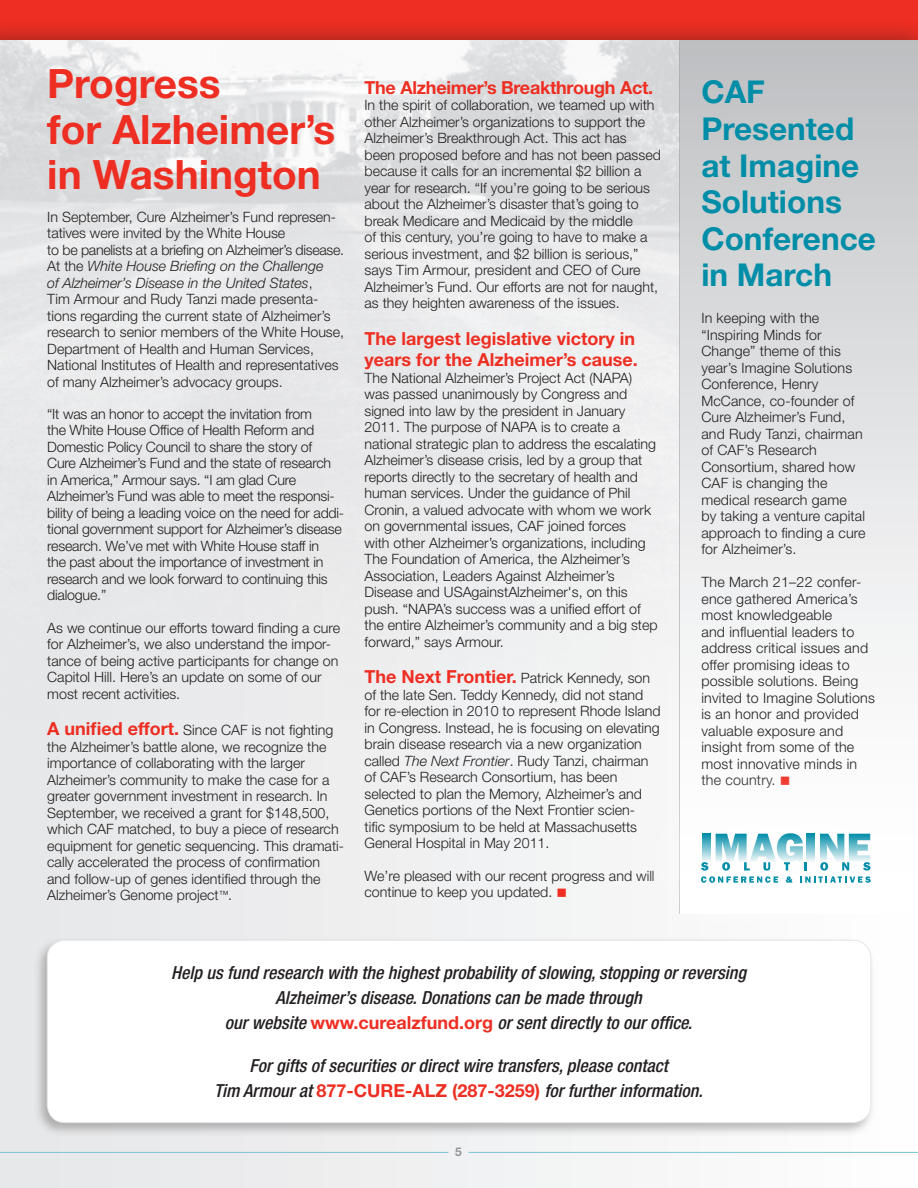
<style>
.page{position:relative;width:918px;height:1188px;background:#fff}
.page>*{position:absolute;margin:0;border:0;box-sizing:border-box;transform-origin:0 0}
.Story_Title{font:700 40.5px/45.6px "Helvetica Neue LT Std";color:#ee2e22}
.Story_Title-2{font:700 31.5px/36.6px "Helvetica Neue LT Std";color:#008da8}
.Subhead_1{font:italic 500 condensed 18px/24.8px "Helvetica Neue LT Std";color:#231f20;text-align:center}
.Body_Text{font:700 18px/21px "Helvetica Neue LT Std";color:#ee2e22}
.Body_Text-2{font:300 14.25px/16.5px "Helvetica Neue LT Std";color:#231f20}
.Page_numbers{font:700 12px "Helvetica Neue LT Std";color:#939598}
.s1{color:#ee2e22}
.s2{font-weight:700;font-size:18px;color:#ee2e22}
.s3{font-style:italic}
.s4{font-weight:700;font-style:normal;font-stretch:normal;color:#ee2e22}
</style>
<div class="page">
<svg style="left:0;top:0;width:918px;height:60px;background:#e42d21"></svg>
<div style="left:0;top:40px;width:918px;height:1148px;background:linear-gradient(to right,#e5e6e8,#fdfdfd)"></div>
<img style="left:0;top:40px;width:679px;height:681px">
<hr style="left:0;top:1152px;width:448px;height:1px;background:#85c6d7">
<div style="left:33px;top:936px;width:842px;height:201px;background:#231f20;opacity:.3"></div>
<div style="left:47px;top:940px;width:824px;height:183px;background:#fff;border-radius:18px"></div>
<div style="left:47px;top:940px;width:824px;height:183px;border:1px solid #e6e7e9;border-radius:18px"></div>
<hr style="left:469px;top:1152px;width:449px;height:1px;background:#85c6d7">
<svg style="left:680px;top:40px;width:238px;height:717px"></svg>
<div style="left:625px;top:757px;width:293px;height:202px;background:#fff"></div>
<svg style="left:701px;top:833px;width:170px;height:50px"></svg>
<p class="Story_Title" style="left:47px;top:60px;width:289px">Progress<br>for Alzheimer’s in Washington</p>
<p class="Story_Title-2" style="left:701px;top:73px;width:176px">CAF<br>Presented at Imagine<br>Solutions<br>Conference in March</p>
<p class="Body_Text-2" style="left:701px;top:309px;width:166px">In keeping with the “Inspiring Minds for<br>Change” theme of this year’s Imagine Solutions<br>Conference, Henry<br>McCance, co-founder of<br>Cure Alzheimer’s Fund, and Rudy Tanzi, chairman of CAF’s Research<br>Consortium, shared how<br>CAF is changing the medical research game<br>by taking a venture capital approach to finding a cure for Alzheimer’s.</p>
<p class="Body_Text-2" style="left:701px;top:573px;width:175px">The March 21–22 confer&shy;ence gathered America’s most knowledgeable<br>and influential leaders to address critical issues and offer promising ideas to possible solutions. Being invited to Imagine Solutions is an honor and provided valuable exposure and insight from some of the most innovative minds in the country. <span class="s1">■</span></p>
<p class="Body_Text" style="left:364px;top:77px;width:290px">The Alzheimer’s Breakthrough Act.</p>
<p class="Body_Text-2" style="left:364px;top:97px;width:298px">In the spirit of collaboration, we teamed up with other Alzheimer’s organizations to support the Alzheimer’s Breakthrough Act. This act has<br>been proposed before and has not been passed because it calls for an incremental $2 billion a year for research. “If you’re going to be serious about the Alzheimer’s disaster that’s going to break Medicare and Medicaid by the middle<br>of this century, you’re going to have to make a serious investment, and $2 billion is serious,” says Tim Armour, president and CEO of Cure Alzheimer’s Fund. Our efforts are not for naught, as they heighten awareness of the issues.</p>
<p class="Body_Text" style="left:364px;top:328px;width:275px">The largest legislative victory in years for the Alzheimer’s cause.</p>
<p class="Body_Text-2" style="left:364px;top:369px;width:295px">The National Alzheimer’s Project Act (NAPA) was passed unanimously by Congress and signed into law by the president in January 2011. The purpose of NAPA is to create a national strategic plan to address the escalating Alzheimer’s disease crisis, led by a group that reports directly to the secretary of health and human services. Under the guidance of Phil Cronin, a valued advocate with whom we work on governmental issues, CAF joined forces<br>with other Alzheimer’s organizations, including The Foundation of America, the Alzheimer’s Association, Leaders Against Alzheimer’s Disease and USAgainstAlzheimer's, on this push. “NAPA’s success was a unified effort of the entire Alzheimer’s community and a big step forward,” says Armour.</p>
<p class="Body_Text-2" style="left:364px;top:670px;width:298px"><span class="s2">The Next Frontier.</span> Patrick Kennedy, son of the late Sen. Teddy Kennedy, did not stand for re-election in 2010 to represent Rhode Island in Congress. Instead, he is focusing on elevating brain disease research via a new organization called <span class="s3">The Next Frontier</span>. Rudy Tanzi, chairman of CAF’s Research Consortium, has been selected to plan the Memory, Alzheimer’s and Genetics portions of the Next Frontier scien-<br>tific symposium to be held at Massachusetts General Hospital in May 2011.</p>
<p class="Body_Text-2" style="left:364px;top:867px;width:292px">We’re pleased with our recent progress and will continue to keep you updated. <span class="s1">■</span></p>
<p class="Body_Text-2" style="left:47px;top:208px;width:298px">In September, Cure Alzheimer’s Fund represen&shy;tatives were invited by the White House<br>to be panelists at a briefing on Alzheimer’s disease.<br>At the <span class="s3">White House Briefing on the Challenge<br>of Alzheimer’s Disease in the United States</span>,<br>Tim Armour and Rudy Tanzi made presenta&shy;tions regarding the current state of Alzheimer’s research to senior members of the White House, Department of Health and Human Services, National Institutes of Health and representatives of many Alzheimer’s advocacy groups.</p>
<p class="Body_Text-2" style="left:47px;top:405px;width:298px">“It was an honor to accept the invitation from<br>the White House Office of Health Reform and Domestic Policy Council to share the story of Cure Alzheimer’s Fund and the state of research in America,” Armour says. “I am glad Cure Alzheimer’s Fund was able to meet the responsi&shy;bility of being a leading voice on the need for addi&shy;tional government support for Alzheimer’s disease research. We’ve met with White House staff in<br>the past about the importance of investment in research and we look forward to continuing this dialogue.”</p>
<p class="Body_Text-2" style="left:47px;top:619px;width:295px">As we continue our efforts toward finding a cure for Alzheimer’s, we also understand the impor&shy;tance of being active participants for change on Capitol Hill. Here’s an update on some of our most recent activities.</p>
<p class="Body_Text-2" style="left:47px;top:722px;width:298px"><span class="s2">A unified effort.</span> Since CAF is not fighting the Alzheimer’s battle alone, we recognize the importance of collaborating with the larger Alzheimer’s community to make the case for a greater government investment in research. In September, we received a grant for $148,500, which CAF matched, to buy a piece of research equipment for genetic sequencing. This dramati&shy;cally accelerated the process of confirmation and follow-up of genes identified through the Alzheimer’s Genome project<sup>™</sup>.</p>
<p class="Subhead_1" style="left:171px;top:961px;width:576px">Help us fund research with the highest probability of slowing, stopping or reversing<br>Alzheimer’s disease. Donations can be made through<br>our website <span class="s4">www.curealzfund.org</span> or sent directly to our office.</p>
<p class="Subhead_1" style="left:214px;top:1053px;width:490px">For gifts of securities or direct wire transfers, please contact<br>Tim Armour at <span class="s4">877-CURE-ALZ (287-3259)</span> for further information.</p>
<p class="Page_numbers" style="left:455px;top:1145px;width:8px">5</p>
</div>
